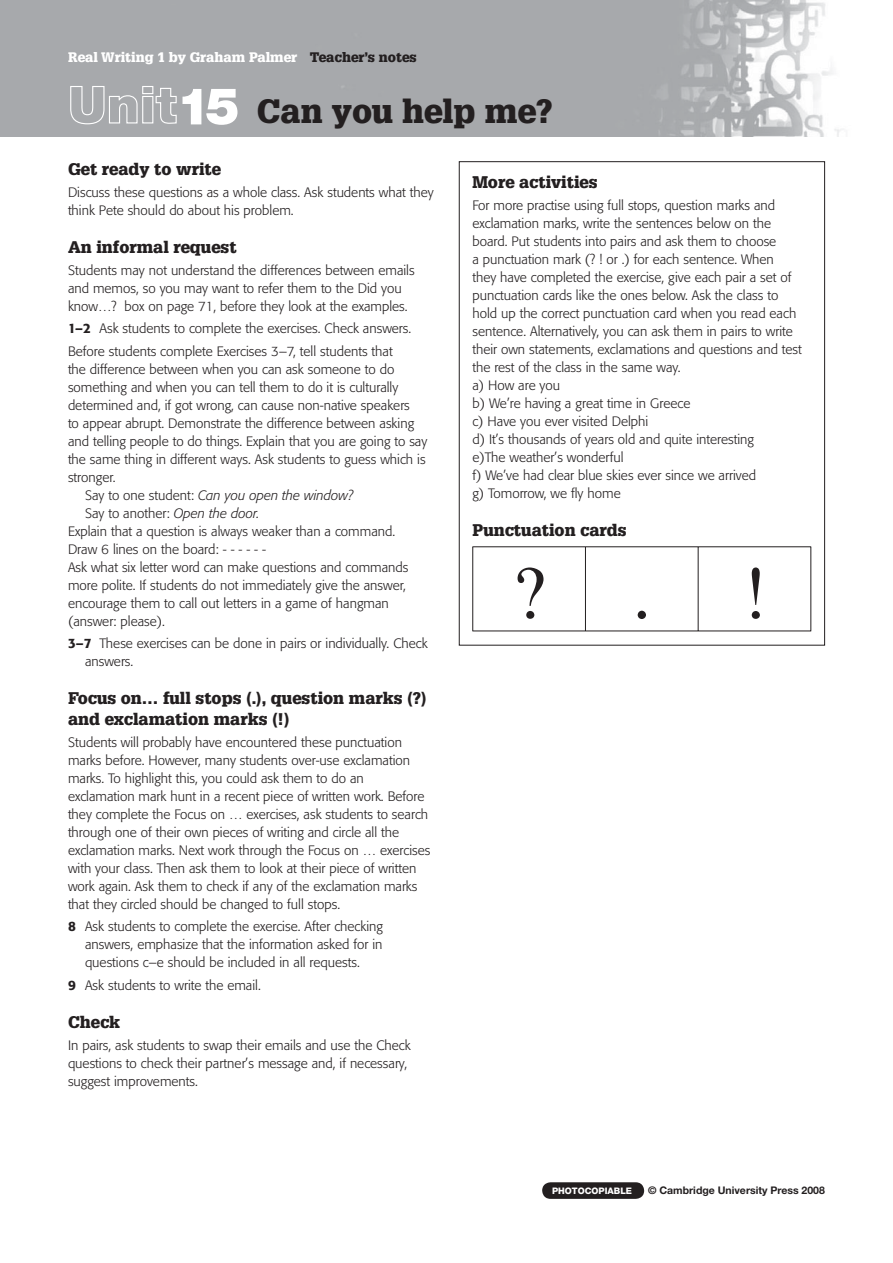
<style>
.page{position:relative;width:893px;height:1263px;background:#fff}
.page>*{position:absolute;margin:0;border:0;box-sizing:border-box;transform-origin:0 0}
.t1{font:75px "Times";color:#231f20}
.t2{font:900 33px "Glypha";color:#231f20}
.t3{font:900 16.5px/21px "Glypha";color:#231f20}
.t4{font:300 13.5px/18px "Formata";color:#231f20}
.t5{font:900 13.5px "Glypha";color:#fff}
.t6{font:italic 300 13.5px "Formata";color:#231f20}
.t7{font:700 10.5px "Helvetica Neue";color:#231f20}
.t8{font:800 9px "Helvetica Neue";color:#fff}
.s1{color:#231f20}
.s2{font-family:"Helvetica Neue";font-size:51px;color:#fff}
.s3{font-weight:500}
.s4{font-style:normal}
.s5{font-style:italic}
</style>
<div class="page">
<img style="left:0;top:0;width:843px;height:136px">
<div style="left:542px;top:1182px;width:102px;height:17px;background:#231f20;border-radius:8px"></div>
<hr style="left:472px;top:631px;width:226px;height:1px;background:#231f20">
<hr style="left:472px;top:546px;width:113px;height:1px;background:#231f20">
<hr style="left:472px;top:547px;width:1px;height:84px;background:#231f20">
<hr style="left:585px;top:546px;width:113px;height:1px;background:#231f20">
<hr style="left:585px;top:547px;width:1px;height:84px;background:#231f20">
<hr style="left:698px;top:546px;width:113px;height:1px;background:#231f20">
<hr style="left:698px;top:547px;width:1px;height:84px;background:#231f20">
<hr style="left:810px;top:547px;width:1px;height:84px;background:#231f20">
<hr style="left:698px;top:631px;width:113px;height:1px;background:#231f20">
<p class="t5" style="left:68px;top:52px;width:350px">Real Writing 1 by Graham Palmer <span class="s1">Teacher’s notes</span></p>
<h2 class="t2" style="left:68px;top:98px;width:486px"><span class="s2">Unit15</span> Can you help me?</h2>
<p class="t3" style="left:68px;top:159px;width:155px">Get ready to write</p>
<p class="t4" style="left:68px;top:184px;width:367px">Discuss these questions as a whole class. Ask students what they think Pete should do about his problem.</p>
<p class="t3" style="left:68px;top:238px;width:170px">An informal request</p>
<p class="t4" style="left:68px;top:262px;width:348px">Students may not understand the differences between emails and memos, so you may want to refer them to the Did you know…? box on page 71, before they look at the examples.</p>
<p class="t4" style="left:68px;top:319px;width:345px;line-height:22.2px"><span class="s3">1–2</span> Ask students to complete the exercises. Check answers.<br>Before students complete Exercises 3–7, tell students that</p>
<p class="t4" style="left:68px;top:361px;width:328px">the difference between when you can ask someone to do</p>
<p class="t4" style="left:68px;top:379px;width:332px">something and when you can tell them to do it is culturally</p>
<p class="t4" style="left:68px;top:397px;width:343px">determined and, if got wrong, can cause non-native speakers</p>
<p class="t4" style="left:68px;top:415px;width:348px">to appear abrupt. Demonstrate the difference between asking</p>
<p class="t4" style="left:68px;top:433px;width:361px">and telling people to do things. Explain that you are going to say</p>
<p class="t4" style="left:68px;top:451px;width:359px">the same thing in different ways. Ask students to guess which is</p>
<p class="t4" style="left:68px;top:469px;width:49px">stronger.</p>
<p class="t6" style="left:85px;top:489px;width:270px"><span class="s4">Say to one student:</span> Can you open the window?</p>
<p class="t4" style="left:85px;top:505px;width:176px">Say to another: <span class="s5">Open the door.</span></p>
<p class="t4" style="left:68px;top:523px;width:329px">Explain that a question is always weaker than a command.</p>
<p class="t4" style="left:68px;top:541px;width:200px">Draw 6 lines on the board: - - - - - -</p>
<p class="t4" style="left:68px;top:559px;width:342px">Ask what six letter word can make questions and commands</p>
<p class="t4" style="left:68px;top:577px;width:339px">more polite. If students do not immediately give the answer,</p>
<p class="t4" style="left:68px;top:595px;width:322px">encourage them to call out letters in a game of hangman</p>
<p class="t4" style="left:68px;top:613px;width:99px">(answer: please).</p>
<p class="t4" style="left:85px;top:635px;width:344px;text-indent:-17px"><span class="s3">3–7</span> These exercises can be done in pairs or individually. Check answers.</p>
<p class="t3" style="left:68px;top:689px;width:360px">Focus on… full stops (.), question marks (?) and exclamation marks (!)</p>
<p class="t4" style="left:68px;top:734px;width:364px">Students will probably have encountered these punctuation marks before. However, many students over-use exclamation marks. To highlight this, you could ask them to do an exclamation mark hunt in a recent piece of written work. Before they complete the Focus on … exercises, ask students to search through one of their own pieces of writing and circle all the exclamation marks. Next work through the Focus on … exercises with your class. Then ask them to look at their piece of written work again. Ask them to check if any of the exclamation marks that they circled should be changed to full stops.</p>
<p class="t4" style="left:85px;top:919px;width:299px;text-align:justify;text-indent:-17px"><span class="s3">8</span> Ask students to complete the exercise. After checking answers, emphasize that the information asked for in questions c–e should be included in all requests.</p>
<p class="t4" style="left:68px;top:977px;width:194px"><span class="s3">9</span> Ask students to write the email.</p>
<p class="t3" style="left:68px;top:1012px;width:54px">Check</p>
<p class="t4" style="left:68px;top:1037px;width:344px">In pairs, ask students to swap their emails and use the Check questions to check their partner’s message and, if necessary, suggest improvements.</p>
<p class="t3" style="left:472px;top:173px;width:127px">More activities</p>
<p class="t4" style="left:472px;top:197px;width:331px">For more practise using full stops, question marks and exclamation marks, write the sentences below on the board. Put students into pairs and ask them to choose<br>a punctuation mark (? ! or .) for each sentence. When<br>they have completed the exercise, give each pair a set of punctuation cards like the ones below. Ask the class to hold up the correct punctuation card when you read each sentence. Alternatively, you can ask them in pairs to write their own statements, exclamations and questions and test the rest of the class in the same way.<br>a) How are you<br>b) We’re having a great time in Greece<br>c) Have you ever visited Delphi<br>d) It’s thousands of years old and quite interesting<br>e)The weather’s wonderful<br>f) We’ve had clear blue skies ever since we arrived<br>g) Tomorrow, we fly home</p>
<p class="t3" style="left:472px;top:521px;width:156px">Punctuation cards</p>
<h1 class="t1" style="left:512px;top:566px;width:256px">?.!</h1>
<p class="t8" style="left:552px;top:1187px;width:82px">PHOTOCOPIABLE</p>
<p class="t7" style="left:648px;top:1187px;width:178px">© Cambridge University Press 2008</p>
</div>
